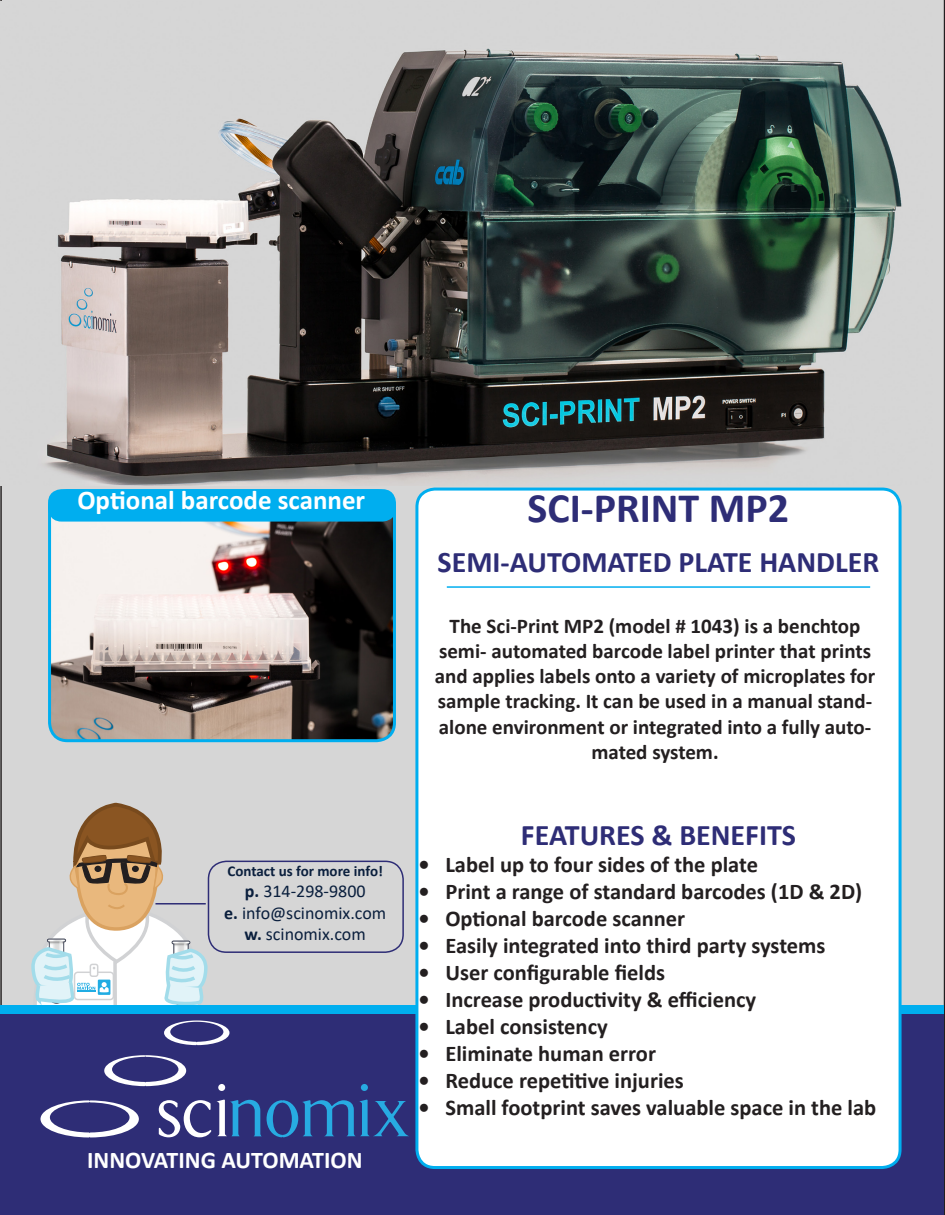
<style>
.page{position:relative;width:945px;height:1215px;background:#d6d6d6}
.page>*{position:absolute;margin:0;border:0;box-sizing:border-box;transform-origin:0 0}
.t1{font:700 42px "Calibri";color:#2e2d76}
.t2{font:700 30px "Calibri";color:#2e2d76}
.t3{font:700 27px "Calibri";color:#fff}
.t4{font:700 24px "Calibri";color:#fff}
.t5{font:700 22.5px "Calibri";color:#231f20}
.t6{font:700 21px/25.2px "Calibri";color:#231f20;text-align:center}
.t7{font:18px "Calibri";color:#0a1f3d}
.t8{font:700 15px "Calibri";color:#0a1f3d}
.s1{font-weight:700}
</style>
<div class="page">
<img style="left:0;top:2px;width:933px;height:483px">
<img style="left:50px;top:491px;width:344px;height:250px">
<div style="left:48px;top:489px;width:348px;height:253px;border:3px solid #00aeef;border-radius:18px"></div>
<div style="left:48px;top:489px;width:348px;height:33px;background:#00aeef;border-radius:14px"></div>
<img style="left:210px;top:936px;width:8px;height:70px">
<svg style="left:27px;top:801px;width:183px;height:205px"></svg>
<div style="left:208px;top:861px;width:196px;height:92px;border:2px solid #2e2d76;border-radius:18px"></div>
<hr style="left:155px;top:903px;width:51px;height:2px;background:#2e2d76">
<div style="left:0;top:1006px;width:944px;height:11px;background:#00aeef"></div>
<div style="left:0;top:1014px;width:944px;height:201px;background:#2e2d76"></div>
<svg style="left:164px;top:1020px;width:66px;height:25px"></svg>
<svg style="left:40px;top:1055px;width:369px;height:83px"></svg>
<div style="left:417px;top:489px;width:483px;height:679px;background:#fff;border-radius:18px"></div>
<div style="left:415px;top:488px;width:487px;height:681px;border:3px solid #00aeef;border-radius:18px"></div>
<hr style="left:447px;top:586px;width:423px;height:2px;background:#00aeef">
<p class="t3" style="left:77px;top:481px;width:289px">Optional barcode scanner</p>
<p class="t8" style="left:228px;top:860px;width:157px">Contact us for more info!</p>
<p class="t7" style="left:245px;top:879px;width:122px"><span class="s1">p.</span> 314-298-9800</p>
<p class="t7" style="left:224px;top:900px;width:164px"><span class="s1">e.</span> info@scinomix.com</p>
<p class="t7" style="left:245px;top:922px;width:123px"><span class="s1">w.</span> scinomix.com</p>
<p class="t4" style="left:87px;top:1143px;width:277px">INNOVATING AUTOMATION</p>
<p class="t1" style="left:528px;top:478px;width:263px">SCI-PRINT MP2</p>
<p class="t2" style="left:438px;top:540px;width:443px">SEMI-AUTOMATED PLATE HANDLER</p>
<p class="t6" style="left:435px;top:613px;width:442px">The Sci-Print MP2 (model # 1043) is a benchtop semi- automated barcode label printer that prints and applies labels onto a variety of microplates for sample tracking. It can be used in a manual stand&shy;alone environment or integrated into a fully auto&shy;mated system.</p>
<p class="t2" style="left:521px;top:814px;width:276px">FEATURES &amp; BENEFITS</p>
<p class="t5" style="left:418px;top:849px;width:341px">• Label up to four sides of the plate</p>
<p class="t5" style="left:418px;top:876px;width:445px">• Print a range of standard barcodes (1D &amp; 2D)</p>
<p class="t5" style="left:418px;top:903px;width:268px">• Optional barcode scanner</p>
<p class="t5" style="left:418px;top:930px;width:409px">• Easily integrated into third party systems</p>
<p class="t5" style="left:418px;top:957px;width:248px">• User configurable fields</p>
<p class="t5" style="left:418px;top:984px;width:339px">• Increase productivity &amp; efficiency</p>
<p class="t5" style="left:418px;top:1011px;width:191px">• Label consistency</p>
<p class="t5" style="left:418px;top:1038px;width:239px">• Eliminate human error</p>
<p class="t5" style="left:418px;top:1065px;width:267px">• Reduce repetitive injuries</p>
<p class="t5" style="left:418px;top:1092px;width:459px">• Small footprint saves valuable space in the lab</p>
</div>
